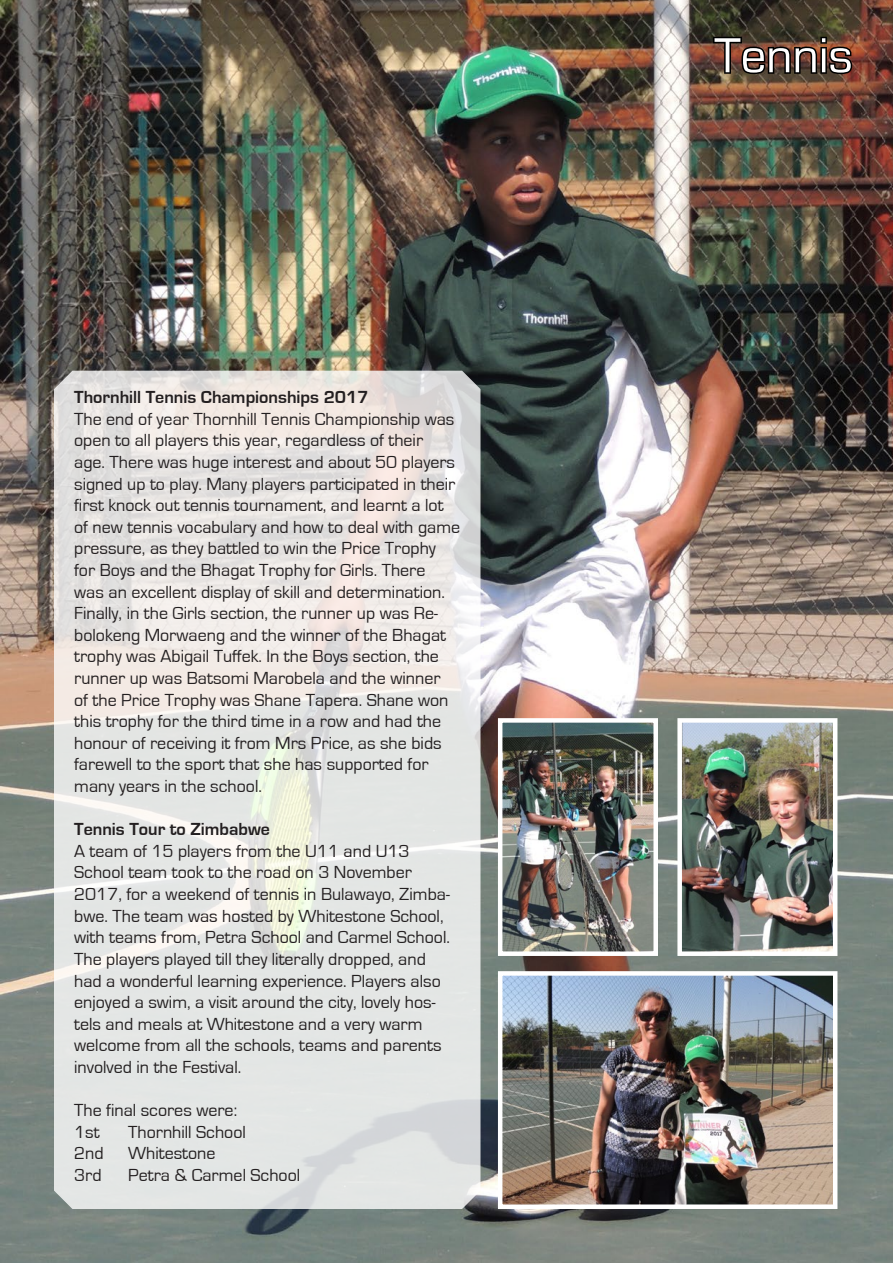
<style>
.page{position:relative;width:893px;height:1263px;background:#fff}
.page>*{position:absolute;margin:0;border:0;box-sizing:border-box;transform-origin:0 0}
.t1{font:51px "Eurostile";color:#fff}
.t2{font:18px/21.6px "Eurostile";color:#231f20}
.t3{font:700 18px "Eurostile";color:#231f20}
</style>
<div class="page">
<img style="left:0;top:0;width:893px;height:1263px">
<svg style="left:711px;top:35px;width:108px;height:41px;background:#432c22"></svg>
<div style="left:820px;top:37px;width:7px;height:7px;border:3px solid #000"></div>
<div style="left:820px;top:47px;width:7px;height:27px;border:3px solid #000"></div>
<svg style="left:827px;top:45px;width:27px;height:31px"></svg>
<svg style="left:53px;top:369px;width:428px;height:841px;background:#e5e4e2"></svg>
<img style="left:503px;top:723px;width:150px;height:228px">
<div style="left:498px;top:718px;width:160px;height:238px;border:4px solid #fff"></div>
<img style="left:682px;top:723px;width:150px;height:228px">
<div style="left:677px;top:718px;width:160px;height:238px;border:4px solid #fff"></div>
<img style="left:503px;top:976px;width:329px;height:228px">
<div style="left:498px;top:971px;width:339px;height:238px;border:4px solid #fff"></div>
<p class="t3" style="left:74px;top:387px;width:296px">Thornhill Tennis Championships 2017</p>
<p class="t2" style="left:74px;top:408px;width:388px">The end of year Thornhill Tennis Championship was open to all players this year, regardless of their<br>age. There was huge interest and about 50 players signed up to play. Many players participated in their first knock out tennis tournament, and learnt a lot of new tennis vocabulary and how to deal with game pressure, as they battled to win the Price Trophy for Boys and the Bhagat Trophy for Girls. There<br>was an excellent display of skill and determination.<br>Finally, in the Girls section, the runner up was Re&shy;bolokeng Morwaeng and the winner of the Bhagat trophy was Abigail Tuffek. In the Boys section, the runner up was Batsomi Marobela and the winner<br>of the Price Trophy was Shane Tapera. Shane won this trophy for the third time in a row and had the honour of receiving it from Mrs Price, as she bids farewell to the sport that she has supported for many years in the school.</p>
<p class="t3" style="left:74px;top:819px;width:197px">Tennis Tour to Zimbabwe</p>
<p class="t2" style="left:74px;top:840px;width:377px">A team of 15 players from the U11 and U13<br>School team took to the road on 3 November 2017, for a weekend of tennis in Bulawayo, Zimba&shy;bwe. The team was hosted by Whitestone School, with teams from, Petra School and Carmel School.<br>The players played till they literally dropped, and had a wonderful learning experience. Players also enjoyed a swim, a visit around the city, lovely hos&shy;tels and meals at Whitestone and a very warm welcome from all the schools, teams and parents involved in the Festival.</p>
<p class="t2" style="left:74px;top:1100px;width:164px">The final scores were:<br>1st</p>
<p class="t2" style="left:128px;top:1121px;width:119px">Thornhill School</p>
<p class="t2" style="left:74px;top:1143px;width:31px">2nd</p>
<p class="t2" style="left:128px;top:1143px;width:89px">Whitestone</p>
<p class="t2" style="left:74px;top:1164px;width:29px">3rd</p>
<p class="t2" style="left:128px;top:1164px;width:174px">Petra &amp; Carmel School</p>
<h1 class="t1" style="left:714px;top:28px;width:140px">Tennis</h1>
</div>
